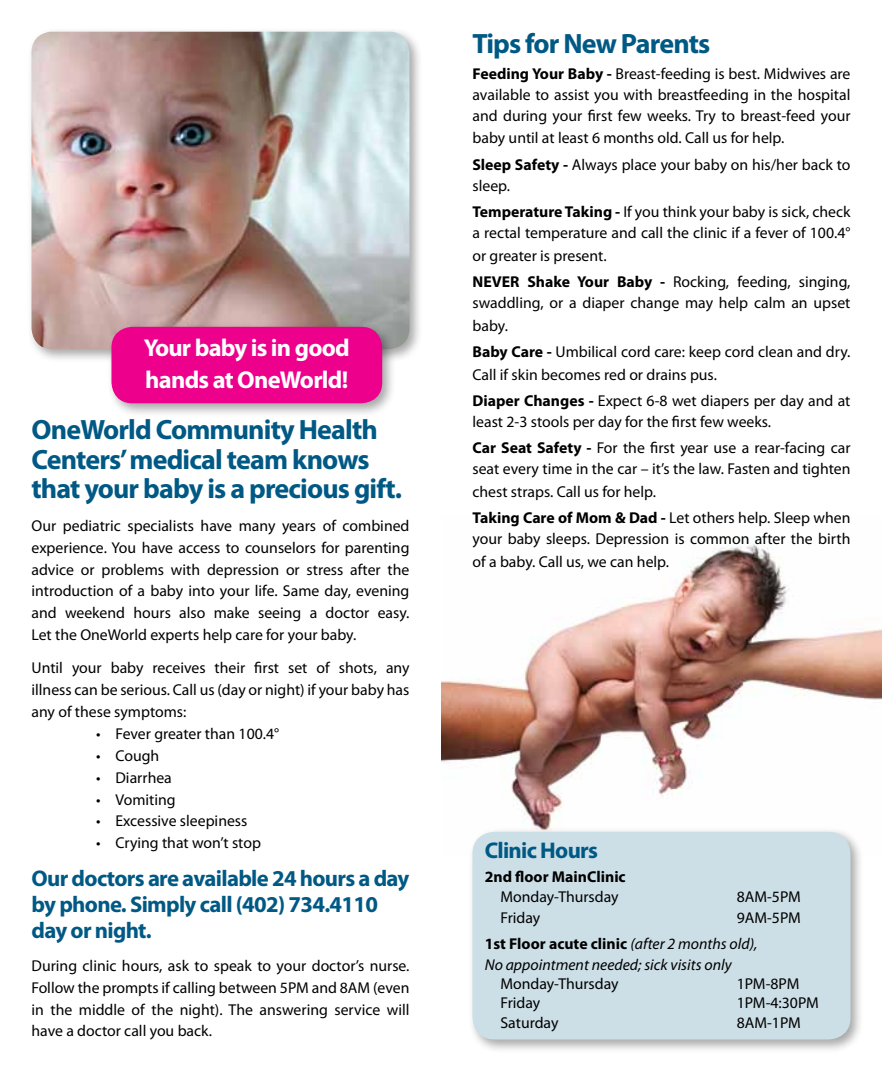
<style>
.page{position:relative;width:882px;height:1071px;background:#fff}
.page>*{position:absolute;margin:0;border:0;box-sizing:border-box;transform-origin:0 0}
.t1{font:700 28px/29.8px "Myriad Pro";letter-spacing:-.03em;color:#005984}
.t2{font:700 24.5px/31.5px "Myriad Pro";letter-spacing:-.03em;color:#fff}
.t3{font:700 22.75px/26.2px "Myriad Pro";letter-spacing:-.03em;color:#005984}
.t4{font:15.75px/21.9px "Myriad Pro";color:#000}
.t5{font:700 15.75px/26.2px "Myriad Pro";color:#000}
.t6{font:italic 15.75px "Myriad Pro";color:#000}
.s1{font-weight:700}
.s2{font-weight:400}
.s3{font-weight:400;font-style:italic}
</style>
<div class="page">
<img style="left:441px;top:538px;width:441px;height:289px">
<div style="left:27px;top:27px;width:397px;height:336px;background:#000;opacity:.35"></div>
<img style="left:32px;top:32px;width:378px;height:317px">
<div style="left:107px;top:322px;width:289px;height:96px;background:#000;opacity:.35"></div>
<div style="left:111px;top:327px;width:271px;height:76px;background:#ec008c;border-radius:21px"></div>
<div style="left:468px;top:827px;width:396px;height:227px;background:#000;opacity:.35"></div>
<div style="left:473px;top:833px;width:377px;height:206px;background:#ccdee6;border-radius:21px"></div>
<div style="left:472px;top:832px;width:378px;height:208px;border:2px solid #ccdee6;border-radius:21px"></div>
<h2 class="t2" style="left:144px;top:332px;width:208px">Your baby is in good hands at OneWorld!</h2>
<h1 class="t1" style="left:32px;top:414px;width:372px">OneWorld Community Health<br>Centers’ medical team knows that your baby is a precious gift.</h1>
<p class="t4" style="left:32px;top:514px;width:380px;text-align:justify">Our pediatric specialists have many years of combined experience. You have access to counselors for parenting advice or problems with depression or stress after the introduction of a baby into your life. Same day, evening and weekend hours also make seeing a doctor easy.<br>Let the OneWorld experts help care for your baby.</p>
<p class="t4" style="left:32px;top:657px;width:380px;text-align:justify">Until your baby receives their first set of shots, any illness can be serious. Call us (day or night) if your baby has any of these symptoms:</p>
<p class="t4" style="left:96px;top:722px;width:184px">• Fever greater than 100.4°</p>
<p class="t4" style="left:96px;top:744px;width:65px">• Cough</p>
<p class="t4" style="left:96px;top:766px;width:77px">• Diarrhea</p>
<p class="t4" style="left:96px;top:788px;width:81px">• Vomiting</p>
<p class="t4" style="left:96px;top:810px;width:153px">• Excessive sleepiness</p>
<p class="t4" style="left:96px;top:832px;width:166px">• Crying that won’t stop</p>
<h3 class="t3" style="left:32px;top:864px;width:380px">Our doctors are available 24 hours a day by phone. Simply call (402) 734.4110 day or night.</h3>
<p class="t4" style="left:32px;top:954px;width:380px;text-align:justify">During clinic hours, ask to speak to your doctor’s nurse.<br>Follow the prompts if calling between 5PM and 8AM (even in the middle of the night). The answering service will have a doctor call you back.</p>
<h1 class="t1" style="left:472px;top:27px;width:239px">Tips for New Parents</h1>
<p class="t4" style="left:472px;top:63px;width:379px;line-height:21px;text-align:justify"><span class="s1">Feeding Your Baby -</span> Breast-feeding is best. Midwives are available to assist you with breastfeeding in the hospital and during your first few weeks. Try to breast-feed your</p>
<p class="t4" style="left:472px;top:125px;width:380px;line-height:26.2px">baby until at least 6 months old. Call us for help.<br><span class="s1">Sleep Safety -</span> Always place your baby on his/her back to</p>
<p class="t4" style="left:472px;top:172px;width:380px;line-height:26.2px">sleep.<br><span class="s1">Temperature Taking -</span> If you think your baby is sick, check</p>
<p class="t4" style="left:472px;top:221px;width:380px;line-height:22.8px">a rectal temperature and call the clinic if a fever of 100.4° or greater is present.</p>
<p class="t4" style="left:472px;top:271px;width:380px;line-height:21px"><span class="s1">NEVER Shake Your Baby -</span> Rocking, feeding, singing, swaddling, or a diaper change may help calm an upset</p>
<p class="t4" style="left:472px;top:312px;width:379px;line-height:26.2px">baby.<br><span class="s1">Baby Care -</span> Umbilical cord care: keep cord clean and dry.</p>
<p class="t4" style="left:472px;top:361px;width:379px;line-height:26.2px">Call if skin becomes red or drains pus.<br><span class="s1">Diaper Changes -</span> Expect 6-8 wet diapers per day and at</p>
<p class="t4" style="left:472px;top:408px;width:380px;line-height:26.2px">least 2-3 stools per day for the first few weeks.<br><span class="s1">Car Seat Safety -</span> For the first year use a rear-facing car</p>
<p class="t4" style="left:472px;top:457px;width:379px;line-height:22.8px">seat every time in the car – it’s the law. Fasten and tighten chest straps. Call us for help.</p>
<p class="t4" style="left:472px;top:507px;width:379px;line-height:21px"><span class="s1">Taking Care of Mom &amp; Dad -</span> Let others help. Sleep when your baby sleeps. Depression is common after the birth</p>
<p class="t4" style="left:472px;top:550px;width:198px">of a baby. Call us, we can help.</p>
<h3 class="t3" style="left:485px;top:836px;width:115px">Clinic Hours</h3>
<p class="t5" style="left:485px;top:863px;width:143px">2nd floor MainClinic</p>
<p class="t4" style="left:500px;top:885px;width:120px">Monday-Thursday</p>
<p class="t4" style="left:737px;top:885px;width:66px">8AM-5PM</p>
<p class="t4" style="left:500px;top:906px;width:41px">Friday</p>
<p class="t5" style="left:485px;top:904px;width:318px;text-indent:252px"><span class="s2">9AM-5PM<br></span>1st Floor acute clinic <span class="s3">(after 2 months old),</span></p>
<p class="t6" style="left:485px;top:955px;width:248px">No appointment needed; sick visits only</p>
<p class="t4" style="left:500px;top:973px;width:120px">Monday-Thursday</p>
<p class="t4" style="left:737px;top:973px;width:64px">1PM-8PM</p>
<p class="t4" style="left:500px;top:992px;width:41px">Friday</p>
<p class="t4" style="left:737px;top:992px;width:84px">1PM-4:30PM</p>
<p class="t4" style="left:500px;top:1011px;width:59px">Saturday</p>
<p class="t4" style="left:737px;top:1011px;width:66px">8AM-1PM</p>
</div>
